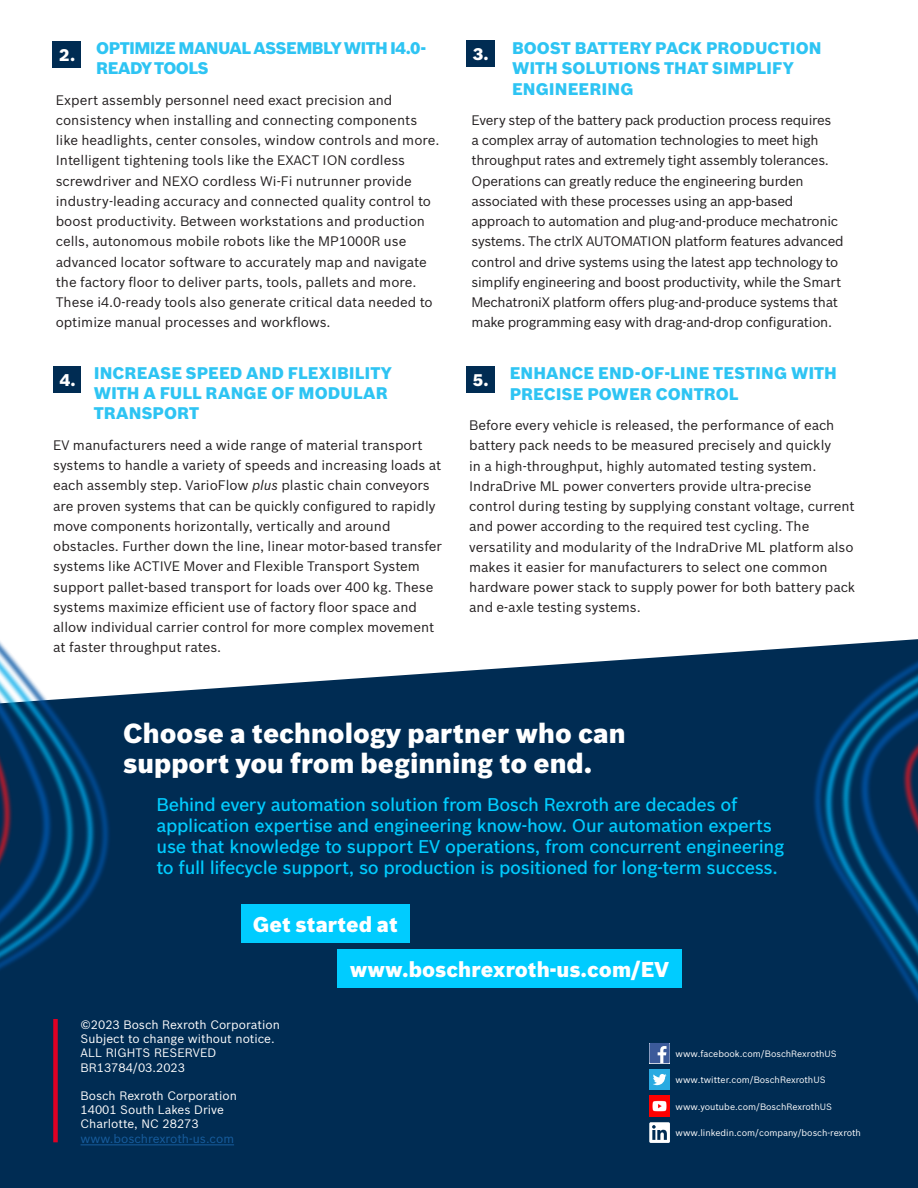
<style>
.page{position:relative;width:918px;height:1188px;background:#fff}
.page>*{position:absolute;margin:0;border:0;box-sizing:border-box;transform-origin:0 0}
.t1{font:900 27px/30px "Bosch Sans";color:#fff}
.t2{font:900 21px "Bosch Sans";color:#fff}
.t3{font:500 18px/21px "Bosch Sans";letter-spacing:-.02em;color:#0cf}
.Subheads_11pt_All_Ca{font:900 16.5px/20.2px "Bosch Sans";color:#2ec4f3}
.Subheads_11pt_All_Ca-2{font:900 16.5px/20.2px "Bosch Sans";letter-spacing:-.035em;color:#2ec4f3}
.Subheads_11pt_All_Ca-3{font:900 16.5px "Bosch Sans";color:#fff}
.Body_9pt{font:13.5px/20.2px "Bosch Sans";color:#231f20}
.Body_9pt-2{font:13.5px/20.2px "Bosch Sans";letter-spacing:-.02em;color:#231f20}
.t4{font:12px/14.4px "Bosch Sans";color:#fff}
.t5{font:12px "Bosch Sans";color:#175d9e}
.soc-net_url{font:9px "Bosch Sans";color:#fff}
.s1{font-style:italic}
</style>
<div class="page">
<div style="left:0;top:639px;width:918px;height:549px;background:#002c53"></div>
<img style="left:0;top:639px;width:196px;height:364px">
<img style="left:757px;top:644px;width:161px;height:474px">
<div style="left:241px;top:904px;width:168px;height:39px;background:#0cf"></div>
<div style="left:337px;top:949px;width:344px;height:39px;background:#0cf"></div>
<div style="left:649px;top:1043px;width:21px;height:20px;background:#3b5a9a"></div>
<svg style="left:658px;top:1046px;width:9px;height:17px"></svg>
<div style="left:649px;top:1069px;width:21px;height:21px;background:#2aaae1"></div>
<svg style="left:653px;top:1074px;width:14px;height:11px"></svg>
<img style="left:649px;top:1096px;width:21px;height:20px">
<svg style="left:649px;top:1122px;width:21px;height:21px"></svg>
<hr style="left:81px;top:1144px;width:153px;height:1px;background:#175d9e">
<div style="left:53px;top:1019px;width:5px;height:123px;background:#df0024"></div>
<div style="left:53px;top:366px;width:28px;height:27px;background:#002c53"></div>
<div style="left:466px;top:366px;width:28px;height:27px;background:#002c53"></div>
<div style="left:52px;top:41px;width:29px;height:27px;background:#002c53"></div>
<div style="left:466px;top:40px;width:29px;height:27px;background:#002c53"></div>
<p class="Subheads_11pt_All_Ca-2" style="left:96px;top:38px;width:331px">OPTIMIZE MANUAL ASSEMBLY WITH I4.0-<br>READY TOOLS</p>
<p class="Body_9pt" style="left:56px;top:90px;width:385px">Expert assembly personnel need exact precision and consistency when installing and connecting components like headlights, center consoles, window controls and more.<br>Intelligent tightening tools like the EXACT ION cordless screwdriver and NEXO cordless Wi-Fi nutrunner provide industry-leading accuracy and connected quality control to boost productivity. Between workstations and production cells, autonomous mobile robots like the MP1000R use advanced locator software to accurately map and navigate the factory floor to deliver parts, tools, pallets and more.<br>These i4.0-ready tools also generate critical data needed to optimize manual processes and workflows.</p>
<p class="Subheads_11pt_All_Ca-3" style="left:59px;top:45px;width:18px">2.</p>
<p class="Subheads_11pt_All_Ca" style="left:512px;top:38px;width:311px">BOOST BATTERY PACK PRODUCTION<br>WITH SOLUTIONS THAT SIMPLIFY<br>ENGINEERING</p>
<p class="Body_9pt-2" style="left:472px;top:110px;width:374px">Every step of the battery pack production process requires<br>a complex array of automation technologies to meet high throughput rates and extremely tight assembly tolerances.<br>Operations can greatly reduce the engineering burden associated with these processes using an app-based approach to automation and plug-and-produce mechatronic systems. The ctrlX AUTOMATION platform features advanced control and drive systems using the latest app technology to simplify engineering and boost productivity, while the Smart MechatroniX platform offers plug-and-produce systems that make programming easy with drag-and-drop configuration.</p>
<p class="Subheads_11pt_All_Ca-3" style="left:473px;top:44px;width:17px">3.</p>
<p class="Subheads_11pt_All_Ca" style="left:94px;top:363px;width:299px">INCREASE SPEED AND FLEXIBILITY<br>WITH A FULL RANGE OF MODULAR<br>TRANSPORT</p>
<p class="Body_9pt" style="left:53px;top:435px;width:390px">EV manufacturers need a wide range of material transport systems to handle a variety of speeds and increasing loads at each assembly step. VarioFlow <span class="s1">plus</span> plastic chain conveyors are proven systems that can be quickly configured to rapidly move components horizontally, vertically and around obstacles. Further down the line, linear motor-based transfer systems like ACTIVE Mover and Flexible Transport System support pallet-based transport for loads over 400 kg. These systems maximize efficient use of factory floor space and allow individual carrier control for more complex movement at faster throughput rates.</p>
<p class="Subheads_11pt_All_Ca-3" style="left:60px;top:370px;width:18px">4.</p>
<p class="Subheads_11pt_All_Ca" style="left:510px;top:363px;width:329px">ENHANCE END-OF-LINE TESTING WITH<br>PRECISE POWER CONTROL</p>
<p class="Body_9pt" style="left:469px;top:415px;width:388px">Before every vehicle is released, the performance of each battery pack needs to be measured precisely and quickly<br>in a high-throughput, highly automated testing system.<br>IndraDrive ML power converters provide ultra-precise control during testing by supplying constant voltage, current and power according to the required test cycling. The versatility and modularity of the IndraDrive ML platform also makes it easier for manufacturers to select one common hardware power stack to supply power for both battery pack and e-axle testing systems.</p>
<p class="Subheads_11pt_All_Ca-3" style="left:473px;top:370px;width:17px">5.</p>
<p class="t1" style="left:123px;top:718px;width:504px">Choose a technology partner who can support you from beginning to end.</p>
<p class="t3" style="left:157px;top:794px;width:629px">Behind every automation solution from Bosch Rexroth are decades of application expertise and engineering know-how. Our automation experts use that knowledge to support EV operations, from concurrent engineering to full lifecycle support, so production is positioned for long-term success.</p>
<p class="t2" style="left:253px;top:911px;width:147px">Get started at</p>
<p class="t2" style="left:350px;top:956px;width:321px">www.boschrexroth-us.com/EV</p>
<p class="t4" style="left:81px;top:1017px;width:201px">©2023 Bosch Rexroth Corporation</p>
<p class="t4" style="left:81px;top:1031px;width:196px">Subject to change without notice.</p>
<p class="t4" style="left:81px;top:1046px;width:137px">ALL RIGHTS RESERVED</p>
<p class="t4" style="left:81px;top:1060px;width:106px">BR13784/03.2023</p>
<p class="t4" style="left:81px;top:1088px;width:158px">Bosch Rexroth Corporation</p>
<p class="t4" style="left:81px;top:1102px;width:145px">14001 South Lakes Drive<br>Charlotte, NC 28273</p>
<p class="t5" style="left:81px;top:1131px;width:155px">www.boschrexroth-us.com</p>
<p class="soc-net_url" style="left:676px;top:1048px;width:163px">www.facebook.com/BoschRexrothUS</p>
<p class="soc-net_url" style="left:676px;top:1074px;width:152px">www.twitter.com/BoschRexrothUS</p>
<p class="soc-net_url" style="left:676px;top:1101px;width:158px">www.youtube.com/BoschRexrothUS</p>
<p class="soc-net_url" style="left:676px;top:1127px;width:187px">www.linkedin.com/company/bosch-rexroth</p>
</div>
